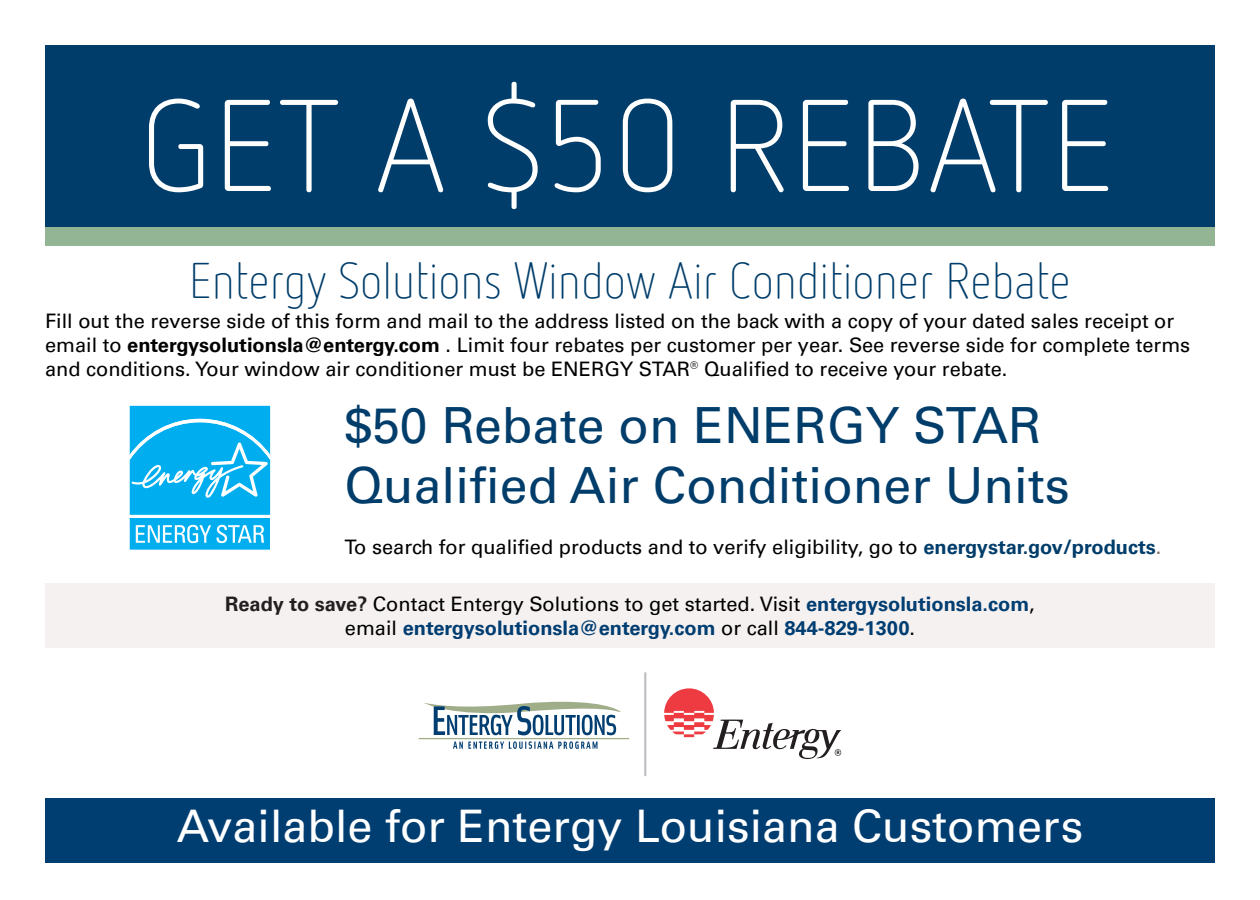
<style>
.page{position:relative;width:1260px;height:900px;background:#fff}
.page>*{position:absolute;margin:0;border:0;box-sizing:border-box;transform-origin:0 0}
.t1{font:300 130px "Netto OT";color:#fff}
.t2{font:50px "Univers LT Pro 55 Roman";color:#003d6a}
.t3{font:300 50px "Netto OT";color:#003d6a;scale:.9 1}
.t4{font:45px "Univers LT Pro 55 Roman";color:#fff}
.t5{font:20px/24px "Univers LT Pro 55 Roman";color:#000}
.t6{font:700 20px "Univers LT Pro 65";color:#003d71}
.s1{font-family:"Univers LT Pro 65";font-weight:700}
.s2{font-family:"Univers LT Pro 65";font-weight:700;color:#003d6a}
.s3{color:#7d726d}
.s4{font-family:"Univers LT Pro 65";font-weight:700;color:#231f20}
.s5{font-family:"Univers LT Pro 65";font-weight:700;color:#003d71}
.s6{font-family:"Univers LT Pro 55 Roman";font-weight:400;color:#000}
</style>
<div class="page">
<div style="left:45px;top:583px;width:1170px;height:65px;background:#f6f1f1"></div>
<div style="left:45px;top:45px;width:1170px;height:184px;background:#003d6a"></div>
<div style="left:45px;top:228px;width:1170px;height:18px;background:#94b593"></div>
<div style="left:45px;top:798px;width:1170px;height:65px;background:#003d71"></div>
<div style="left:126px;top:402px;width:148px;height:116px;background:linear-gradient(to right,#fff,#fff)"></div>
<svg style="left:126px;top:406px;width:148px;height:144px"></svg>
<svg style="left:664px;top:688px;width:177px;height:71px"></svg>
<svg style="left:453px;top:741px;width:145px;height:8px"></svg>
<hr style="left:419px;top:738px;width:210px;height:1px;background:#a0ad89">
<svg style="left:424px;top:702px;width:197px;height:33px"></svg>
<hr style="left:644px;top:672px;width:2px;height:104px;background:#bcbdc0">
<p class="t1" style="left:140px;top:68px;width:977px">GET A $50 REBATE</p>
<p class="t3" style="left:189px;top:250px;width:981px">Entergy Solutions Window Air Conditioner Rebate</p>
<p class="t5" style="left:45px;top:308px;width:1147px">Fill out the reverse side of this form and mail to the address listed on the back with a copy of your dated sales receipt or email to <span class="s1">entergysolutionsla@entergy.com</span> . Limit four rebates per customer per year. See reverse side for complete terms and conditions. Your window air conditioner must be ENERGY STAR® Qualified to receive your rebate.</p>
<p class="t2" style="left:344px;top:390px;width:699px">$50 Rebate on ENERGY STAR</p>
<p class="t2" style="left:344px;top:450px;width:727px">Qualified Air Conditioner Units</p>
<p class="t5" style="left:344px;top:534px;width:819px">To search for qualified products and to verify eligibility, go to <span class="s2">energystar.gov/products</span><span class="s3">.</span></p>
<p class="t5" style="left:225px;top:591px;width:811px"><span class="s4">Ready to save?</span> Contact Entergy Solutions to get started. Visit <span class="s5">entergysolutionsla.com</span>,</p>
<p class="t6" style="left:345px;top:614px;width:572px"><span class="s6">email</span> entergysolutionsla@entergy.com <span class="s6">or call</span> 844-829-1300<span class="s6">.</span></p>
<p class="t4" style="left:177px;top:795px;width:908px">Available for Entergy Louisiana Customers</p>
</div>
